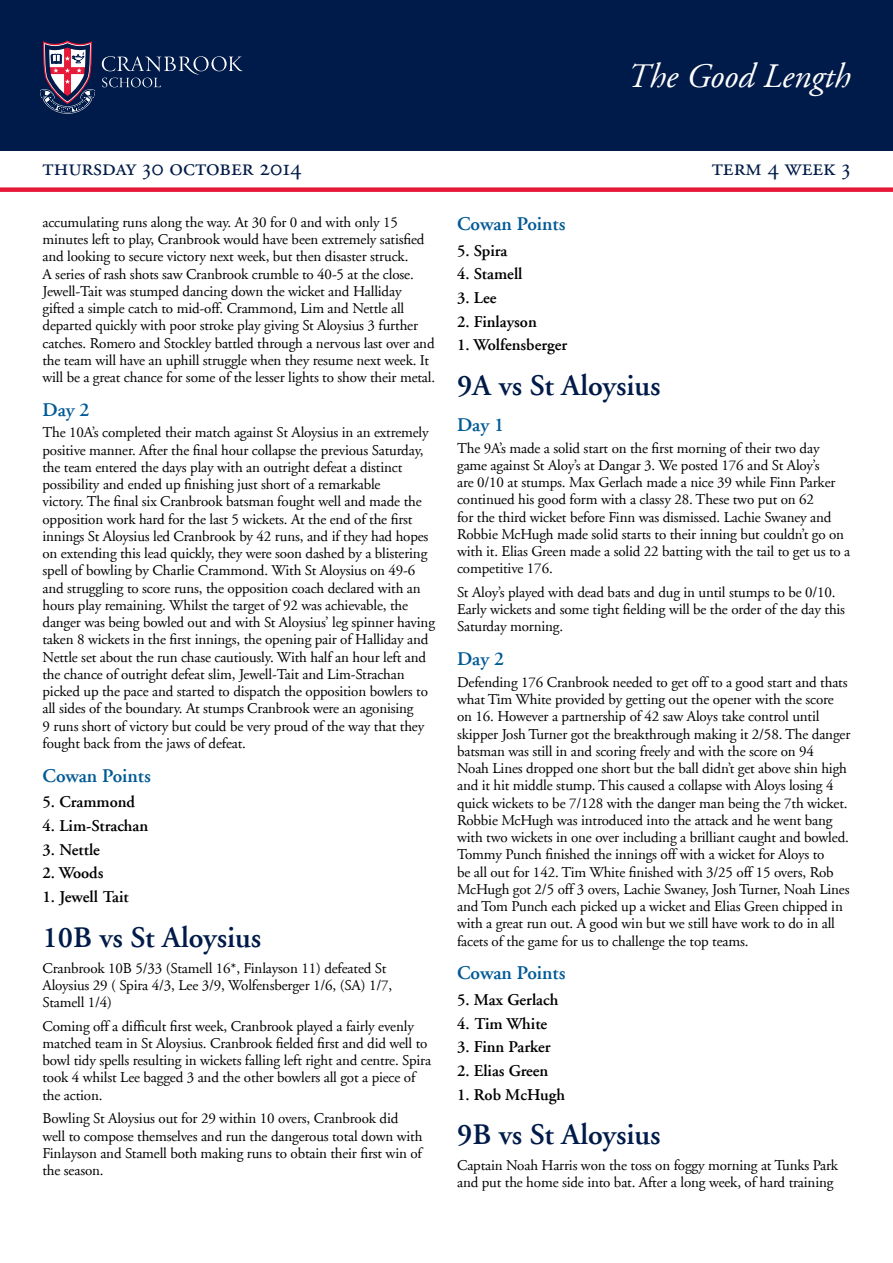
<style>
.page{position:relative;width:893px;height:1263px;background:#fff}
.page>*{position:absolute;margin:0;border:0;box-sizing:border-box;transform-origin:0 0}
.t1{font:italic 34.5px "Adobe Garamond";color:#fff}
.t2{font:600 30px "Adobe Garamond";color:#001b49}
.t3{font:24px "Adobe Garamond Regular SC";color:#001b49}
.t4{font:600 19.5px "Adobe Garamond";color:#005a96}
.t5{font:600 16.5px "Adobe Garamond";color:#000}
.t6{font:15px/17.2px "Adobe Garamond";letter-spacing:-.01em;color:#000}
</style>
<div class="page">
<div style="left:0;top:0;width:893px;height:151px;background:#001b49"></div>
<svg style="left:102px;top:56px;width:141px;height:31px"></svg>
<svg style="left:40px;top:41px;width:55px;height:73px"></svg>
<div style="left:0;top:187px;width:893px;height:5px;background:#e71939"></div>
<h1 class="t1" style="left:628px;top:58px;width:224px">The Good Length</h1>
<h3 class="t3" style="left:43px;top:154px;width:261px">thursday 30 october 2014</h3>
<h3 class="t3" style="left:712px;top:154px;width:140px">term 4 week 3</h3>
<p class="t6" style="left:43px;top:214px;width:394px">accumulating runs along the way. At 30 for 0 and with only 15 minutes left to play, Cranbrook would have been extremely satisfied and looking to secure victory next week, but then disaster struck.<br>A series of rash shots saw Cranbrook crumble to 40-5 at the close.<br>Jewell-Tait was stumped dancing down the wicket and Halliday gifted a simple catch to mid-off. Crammond, Lim and Nettle all departed quickly with poor stroke play giving St Aloysius 3 further catches. Romero and Stockley battled through a nervous last over and the team will have an uphill struggle when they resume next week. It will be a great chance for some of the lesser lights to show their metal.</p>
<h3 class="t4" style="left:43px;top:399px;width:49px">Day 2</h3>
<p class="t6" style="left:43px;top:424px;width:394px">The 10A’s completed their match against St Aloysius in an extremely positive manner. After the final hour collapse the previous Saturday, the team entered the days play with an outright defeat a distinct possibility and ended up finishing just short of a remarkable<br>victory. The final six Cranbrook batsman fought well and made the opposition work hard for the last 5 wickets. At the end of the first innings St Aloysius led Cranbrook by 42 runs, and if they had hopes on extending this lead quickly, they were soon dashed by a blistering spell of bowling by Charlie Crammond. With St Aloysius on 49-6 and struggling to score runs, the opposition coach declared with an hours play remaining. Whilst the target of 92 was achievable, the danger was being bowled out and with St Aloysius’ leg spinner having taken 8 wickets in the first innings, the opening pair of Halliday and Nettle set about the run chase cautiously. With half an hour left and the chance of outright defeat slim, Jewell-Tait and Lim-Strachan picked up the pace and started to dispatch the opposition bowlers to all sides of the boundary. At stumps Cranbrook were an agonising<br>9 runs short of victory but could be very proud of the way that they fought back from the jaws of defeat.</p>
<h3 class="t4" style="left:43px;top:765px;width:110px">Cowan Points</h3>
<p class="t5" style="left:43px;top:793px;width:94px">5. Crammond</p>
<p class="t5" style="left:43px;top:817px;width:107px">4. Lim-Strachan</p>
<p class="t5" style="left:43px;top:840px;width:59px">3. Nettle</p>
<p class="t5" style="left:43px;top:864px;width:62px">2. Woods</p>
<p class="t5" style="left:43px;top:887px;width:88px">1. Jewell Tait</p>
<h2 class="t2" style="left:43px;top:921px;width:220px">10B vs St Aloysius</h2>
<p class="t6" style="left:43px;top:959px;width:351px">Cranbrook 10B 5/33 (Stamell 16*, Finlayson 11) defeated St<br>Aloysius 29 ( Spira 4/3, Lee 3/9, Wolfensberger 1/6, (SA) 1/7,<br>Stamell 1/4)</p>
<p class="t6" style="left:43px;top:1018px;width:390px">Coming off a difficult first week, Cranbrook played a fairly evenly matched team in St Aloysius. Cranbrook fielded first and did well to bowl tidy spells resulting in wickets falling left right and centre. Spira took 4 whilst Lee bagged 3 and the other bowlers all got a piece of the action.</p>
<p class="t6" style="left:43px;top:1110px;width:381px">Bowling St Aloysius out for 29 within 10 overs, Cranbrook did well to compose themselves and run the dangerous total down with Finlayson and Stamell both making runs to obtain their first win of the season.</p>
<h3 class="t4" style="left:457px;top:213px;width:110px">Cowan Points</h3>
<p class="t5" style="left:457px;top:241px;width:52px">5. Spira</p>
<p class="t5" style="left:457px;top:265px;width:67px">4. Stamell</p>
<p class="t5" style="left:457px;top:289px;width:41px">3. Lee</p>
<p class="t5" style="left:457px;top:312px;width:81px">2. Finlayson</p>
<p class="t5" style="left:457px;top:336px;width:112px">1. Wolfensberger</p>
<h2 class="t2" style="left:457px;top:369px;width:205px">9A vs St Aloysius</h2>
<h3 class="t4" style="left:457px;top:414px;width:49px">Day 1</h3>
<p class="t6" style="left:457px;top:440px;width:395px">The 9A’s made a solid start on the first morning of their two day game against St Aloy’s at Dangar 3. We posted 176 and St Aloy’s<br>are 0/10 at stumps. Max Gerlach made a nice 39 while Finn Parker continued his good form with a classy 28. These two put on 62<br>for the third wicket before Finn was dismissed. Lachie Swaney and Robbie McHugh made solid starts to their inning but couldn’t go on with it. Elias Green made a solid 22 batting with the tail to get us to a competitive 176.</p>
<p class="t6" style="left:457px;top:584px;width:390px">St Aloy’s played with dead bats and dug in until stumps to be 0/10.<br>Early wickets and some tight fielding will be the order of the day this<br>Saturday morning.</p>
<h3 class="t4" style="left:457px;top:648px;width:49px">Day 2</h3>
<p class="t6" style="left:457px;top:674px;width:395px">Defending 176 Cranbrook needed to get off to a good start and thats what Tim White provided by getting out the opener with the score on 16. However a partnership of 42 saw Aloys take control until skipper Josh Turner got the breakthrough making it 2/58. The danger batsman was still in and scoring freely and with the score on 94<br>Noah Lines dropped one short but the ball didn’t get above shin high and it hit middle stump. This caused a collapse with Aloys losing 4 quick wickets to be 7/128 with the danger man being the 7th wicket.<br>Robbie McHugh was introduced into the attack and he went bang with two wickets in one over including a brilliant caught and bowled.<br>Tommy Punch finished the innings off with a wicket for Aloys to<br>be all out for 142. Tim White finished with 3/25 off 15 overs, Rob McHugh got 2/5 off 3 overs, Lachie Swaney, Josh Turner, Noah Lines and Tom Punch each picked up a wicket and Elias Green chipped in with a great run out. A good win but we still have work to do in all facets of the game for us to challenge the top teams.</p>
<h3 class="t4" style="left:457px;top:962px;width:110px">Cowan Points</h3>
<p class="t5" style="left:457px;top:991px;width:103px">5. Max Gerlach</p>
<p class="t5" style="left:457px;top:1014px;width:92px">4. Tim White</p>
<p class="t5" style="left:457px;top:1038px;width:95px">3. Finn Parker</p>
<p class="t5" style="left:457px;top:1062px;width:93px">2. Elias Green</p>
<p class="t5" style="left:457px;top:1085px;width:109px">1. Rob McHugh</p>
<h2 class="t2" style="left:457px;top:1118px;width:205px">9B vs St Aloysius</h2>
<p class="t6" style="left:457px;top:1157px;width:382px">Captain Noah Harris won the toss on foggy morning at Tunks Park and put the home side into bat. After a long week, of hard training</p>
</div>
